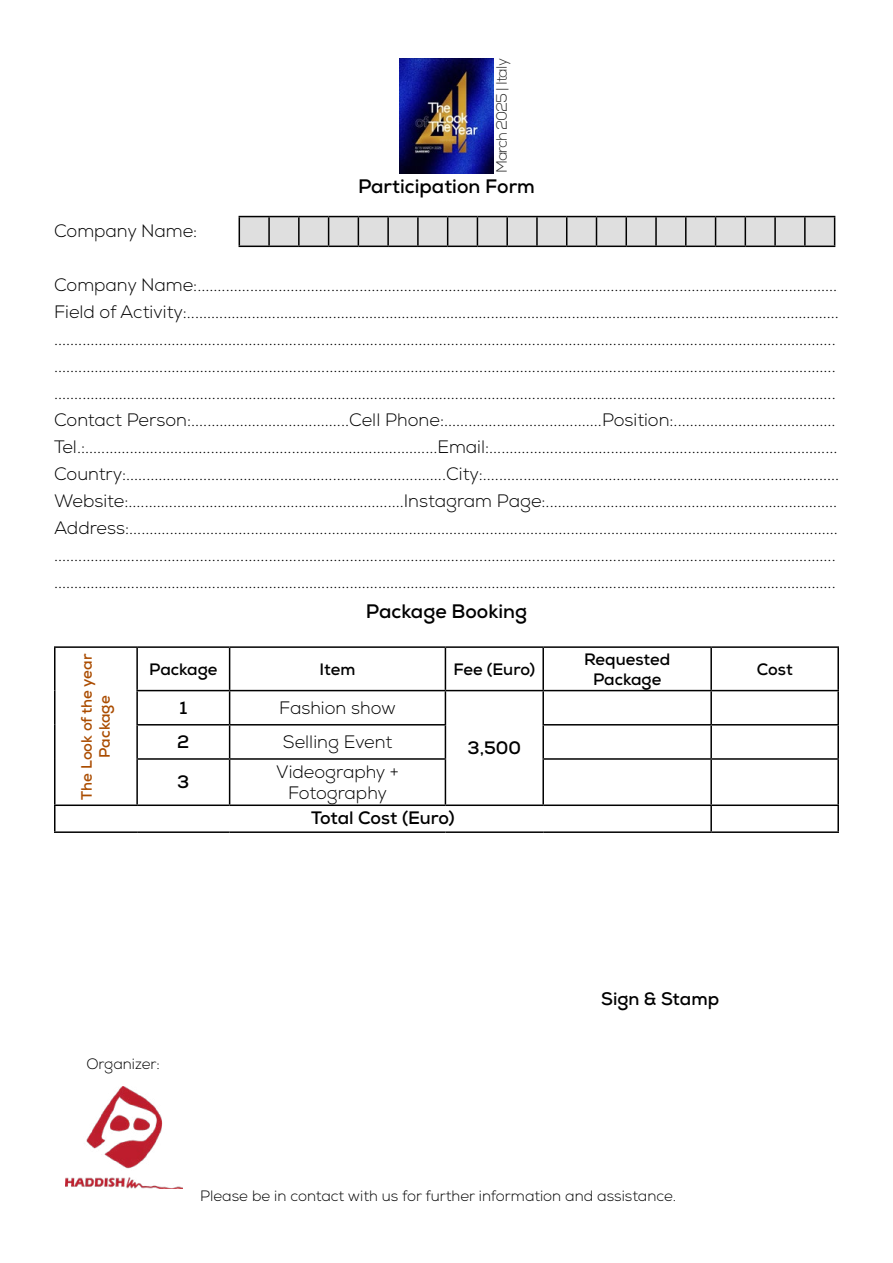
<style>
.page{position:relative;width:893px;height:1263px;background:#fff}
.page>*{position:absolute;margin:0;border:0;box-sizing:border-box;transform-origin:0 0}
.t1{font:700 19.5px "Nexa";color:#000}
.t2{font:300 18px/27px "Nexa";color:#000}
.t3{font:700 18px "Nexa";color:#000}
.t4{font:700 16.5px "Nexa";color:#000}
.t5{font:300 15px "Nexa";color:#000}
.t6{font:700 15px/18px "Nexa";color:#aa4c00;text-align:center}
.t7{font:300 15px "Nexa";letter-spacing:-.06em;color:#2b2b2b}
</style>
<div class="page">
<img style="left:65px;top:1087px;width:118px;height:102px">
<hr style="left:54px;top:646px;width:83px;height:2px;background:#000">
<hr style="left:54px;top:648px;width:2px;height:43px;background:#000">
<hr style="left:137px;top:646px;width:93px;height:2px;background:#000">
<hr style="left:136px;top:648px;width:2px;height:42px;background:#000">
<hr style="left:230px;top:646px;width:215px;height:2px;background:#000">
<hr style="left:229px;top:648px;width:1px;height:42px;background:#000">
<hr style="left:445px;top:646px;width:98px;height:2px;background:#000">
<hr style="left:445px;top:648px;width:1px;height:42px;background:#000">
<hr style="left:543px;top:646px;width:168px;height:2px;background:#000">
<hr style="left:542px;top:648px;width:2px;height:42px;background:#000">
<hr style="left:711px;top:646px;width:128px;height:2px;background:#000">
<hr style="left:710px;top:648px;width:2px;height:42px;background:#000">
<hr style="left:837px;top:648px;width:2px;height:42px;background:#000">
<hr style="left:54px;top:691px;width:2px;height:34px;background:#000">
<hr style="left:136px;top:690px;width:94px;height:1px;background:#000">
<hr style="left:136px;top:691px;width:2px;height:33px;background:#000">
<hr style="left:230px;top:690px;width:215px;height:1px;background:#000">
<hr style="left:229px;top:691px;width:1px;height:33px;background:#000">
<hr style="left:445px;top:690px;width:98px;height:1px;background:#000">
<hr style="left:445px;top:691px;width:1px;height:33px;background:#000">
<hr style="left:543px;top:690px;width:168px;height:1px;background:#000">
<hr style="left:542px;top:691px;width:2px;height:33px;background:#000">
<hr style="left:711px;top:690px;width:128px;height:1px;background:#000">
<hr style="left:710px;top:691px;width:2px;height:33px;background:#000">
<hr style="left:837px;top:691px;width:2px;height:33px;background:#000">
<hr style="left:54px;top:725px;width:2px;height:34px;background:#000">
<hr style="left:136px;top:724px;width:94px;height:1px;background:#000">
<hr style="left:136px;top:725px;width:2px;height:33px;background:#000">
<hr style="left:230px;top:724px;width:216px;height:1px;background:#000">
<hr style="left:229px;top:725px;width:1px;height:33px;background:#000">
<hr style="left:445px;top:725px;width:1px;height:33px;background:#000">
<hr style="left:542px;top:724px;width:169px;height:1px;background:#000">
<hr style="left:542px;top:725px;width:2px;height:33px;background:#000">
<hr style="left:711px;top:724px;width:128px;height:1px;background:#000">
<hr style="left:710px;top:725px;width:2px;height:33px;background:#000">
<hr style="left:837px;top:725px;width:2px;height:33px;background:#000">
<hr style="left:54px;top:759px;width:2px;height:45px;background:#000">
<hr style="left:136px;top:758px;width:94px;height:2px;background:#000">
<hr style="left:136px;top:760px;width:2px;height:44px;background:#000">
<hr style="left:230px;top:758px;width:216px;height:2px;background:#000">
<hr style="left:229px;top:760px;width:1px;height:44px;background:#000">
<hr style="left:445px;top:760px;width:1px;height:44px;background:#000">
<hr style="left:542px;top:758px;width:169px;height:2px;background:#000">
<hr style="left:542px;top:760px;width:2px;height:44px;background:#000">
<hr style="left:711px;top:758px;width:128px;height:2px;background:#000">
<hr style="left:710px;top:760px;width:2px;height:44px;background:#000">
<hr style="left:837px;top:760px;width:2px;height:44px;background:#000">
<hr style="left:54px;top:804px;width:83px;height:2px;background:#000">
<hr style="left:54px;top:806px;width:2px;height:25px;background:#000">
<hr style="left:137px;top:804px;width:93px;height:2px;background:#000">
<hr style="left:230px;top:804px;width:215px;height:2px;background:#000">
<hr style="left:445px;top:804px;width:98px;height:2px;background:#000">
<hr style="left:543px;top:804px;width:168px;height:2px;background:#000">
<hr style="left:711px;top:804px;width:128px;height:2px;background:#000">
<hr style="left:710px;top:806px;width:2px;height:25px;background:#000">
<hr style="left:837px;top:806px;width:2px;height:25px;background:#000">
<hr style="left:54px;top:831px;width:83px;height:2px;background:#000">
<hr style="left:137px;top:831px;width:93px;height:2px;background:#000">
<hr style="left:230px;top:831px;width:215px;height:2px;background:#000">
<hr style="left:445px;top:831px;width:98px;height:2px;background:#000">
<hr style="left:543px;top:831px;width:168px;height:2px;background:#000">
<hr style="left:711px;top:831px;width:128px;height:2px;background:#000">
<svg style="left:239px;top:216px;width:596px;height:31px;background:#c1c1c1"></svg>
<hr style="left:745px;top:246px;width:30px;height:1px;background:#000">
<hr style="left:775px;top:246px;width:30px;height:1px;background:#000">
<hr style="left:805px;top:246px;width:30px;height:1px;background:#000">
<img style="left:400px;top:58px;width:93px;height:115px">
<p class="t7" style="left:493px;top:173px;width:116px;rotate:-90deg">March 2025 | Italy</p>
<p class="t1" style="left:358px;top:174px;width:178px">Participation Form</p>
<p class="t2" style="left:54px;top:218px;width:145px">Company Name:</p>
<p class="t2" style="left:54px;top:272px;width:787px">Company Name:..............................................................................................................................................................<br>Field of Activity:................................................................................................................................................................. ................................................................................................................................................................................................. ................................................................................................................................................................................................. .................................................................................................................................................................................................<br>Contact Person:.......................................Cell Phone:.......................................Position:........................................<br>Tel.:.......................................................................................Email:......................................................................................<br>Country:...............................................................................City:........................................................................................<br>Website:....................................................................Instagram Page:........................................................................<br>Address:............................................................................................................................................................................... ................................................................................................................................................................................................. .................................................................................................................................................................................................</p>
<p class="t6" style="left:78px;top:800px;width:147px;rotate:-90deg">The Look of the year<br>Package</p>
<p class="t1" style="left:366px;top:598px;width:162px">Package Booking</p>
<p class="t4" style="left:584px;top:648px;width:88px">Requested</p>
<p class="t4" style="left:453px;top:658px;width:83px">Fee (Euro)</p>
<p class="t4" style="left:149px;top:658px;width:70px">Package</p>
<p class="t4" style="left:757px;top:658px;width:38px">Cost</p>
<p class="t4" style="left:320px;top:658px;width:37px">Item</p>
<p class="t4" style="left:593px;top:668px;width:70px">Package</p>
<p class="t3" style="left:179px;top:696px;width:9px">1</p>
<p class="t3" style="left:177px;top:730px;width:14px">2</p>
<p class="t3" style="left:177px;top:771px;width:14px">3</p>
<p class="t2" style="left:279px;top:695px;width:118px">Fashion show</p>
<p class="t2" style="left:283px;top:729px;width:111px">Selling Event</p>
<p class="t2" style="left:276px;top:758px;width:124px">Videography +</p>
<p class="t2" style="left:288px;top:780px;width:101px">Fotography</p>
<p class="t3" style="left:311px;top:806px;width:145px">Total Cost (Euro(</p>
<p class="t3" style="left:468px;top:736px;width:55px">3,500</p>
<p class="t3" style="left:601px;top:987px;width:119px">Sign &amp; Stamp</p>
<p class="t5" style="left:86px;top:1055px;width:75px">Organizer:</p>
<p class="t5" style="left:200px;top:1187px;width:478px">Please be in contact with us for further information and assistance.</p>
</div>
